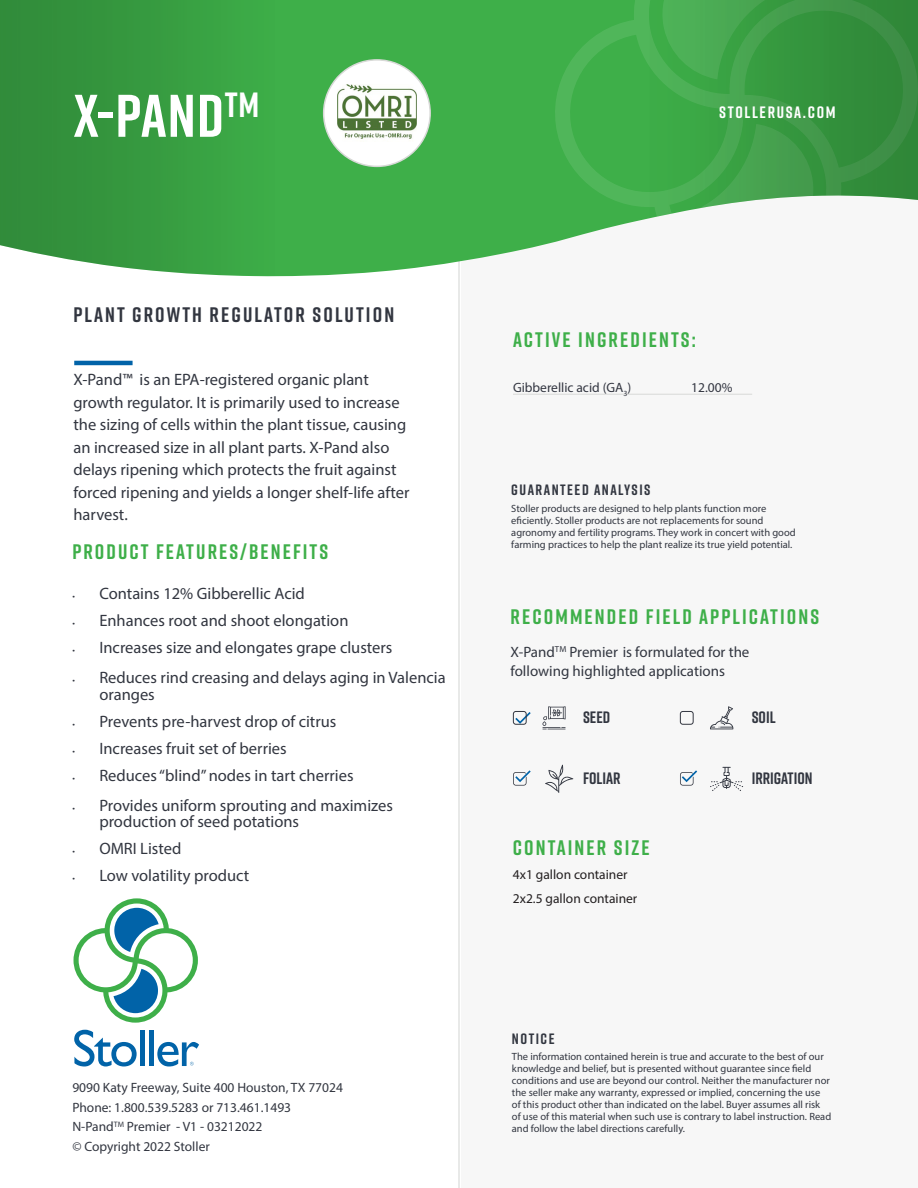
<style>
.page{position:relative;width:918px;height:1188px;background:#fff}
.page>*{position:absolute;margin:0;border:0;box-sizing:border-box;transform-origin:0 0}
.Product_Title{font:700 60px "Rift";color:#fff}
.Header_2_-_Green{font:700 21px "Rift";letter-spacing:.1em;color:#3eaf49}
.Ingredients{font:700 21px "Rift";letter-spacing:.1em;color:#3eaf49}
.Header_1_-_Grey{font:700 21px "Rift";letter-spacing:.1em;color:#323640}
.Main_Body_Copy{font:16.5px/22.5px "Myriad Pro";color:#323640}
.Header_2_-_Blue{font:700 16.5px "Rift";color:#323640}
.t1{font:700 16.5px "Rift";letter-spacing:.1em;color:#fff}
.Benefits_Body_Copy{font:15px/19.5px "Myriad Pro";color:#323640}
.Notice{font:700 15px "Rift";letter-spacing:.1em;color:#323640}
.Footer_Contact_Info{font:13.5px "Myriad Pro";color:#323640}
.Ingredients-2{font:13.5px "Myriad Pro";color:#231f20}
.Paragraph_Style_3{font:13.5px "Myriad Pro";color:#333641}
.Notice_Copy{font:10.5px/12px "Myriad Pro";color:#323640}
.s1{font-size:9px}
</style>
<div class="page">
<div style="left:461px;top:174px;width:457px;height:1014px;background:#f7f7f7"></div>
<hr style="left:458px;top:252px;width:2px;height:936px;background:#d8d9d7">
<div style="left:217px;top:0;width:332px;height:277px;background:#3eaf49"></div>
<svg style="left:549px;top:0;width:92px;height:244px;background:#4ab455"></svg>
<img style="left:0;top:0;width:280px;height:275px">
<img style="left:639px;top:0;width:279px;height:220px">
<svg style="left:515px;top:712px;width:16px;height:11px"></svg>
<hr style="left:74px;top:361px;width:59px;height:4px;background:#0163a8">
<hr style="left:513px;top:394px;width:239px;height:1px;background:#d8d9d7">
<svg style="left:710px;top:767px;width:33px;height:24px"></svg>
<svg style="left:680px;top:770px;width:17px;height:16px"></svg>
<svg style="left:542px;top:706px;width:24px;height:24px"></svg>
<svg style="left:545px;top:765px;width:28px;height:28px"></svg>
<svg style="left:513px;top:770px;width:18px;height:16px"></svg>
<div style="left:513px;top:711px;width:14px;height:14px;border:1px solid #323640;border-radius:3px"></div>
<svg style="left:710px;top:706px;width:23px;height:23px"></svg>
<div style="left:680px;top:711px;width:14px;height:14px;border:1px solid #323640;border-radius:3px"></div>
<div style="left:324px;top:60px;width:106px;height:106px;background:#fff;border-radius:50%"></div>
<div style="left:323px;top:59px;width:108px;height:108px;border:2px solid #d8d9d7;border-radius:50%"></div>
<img style="left:338px;top:85px;width:78px;height:54px">
<svg style="left:74px;top:1030px;width:63px;height:37px"></svg>
<hr style="left:140px;top:1030px;width:4px;height:36px;background:#0163a8">
<div style="left:149px;top:1030px;width:5px;height:36px;background:#0163a8"></div>
<svg style="left:157px;top:1042px;width:42px;height:24px"></svg>
<svg style="left:74px;top:898px;width:124px;height:125px"></svg>
<p class="Product_Title" style="left:74px;top:73px;width:187px">X-PAND<sup>TM</sup></p>
<p class="t1" style="left:719px;top:100px;width:118px">STOLLERUSA.COM</p>
<p class="Header_1_-_Grey" style="left:74px;top:300px;width:322px">PLANT GROWTH REGULATOR SOLUTION</p>
<p class="Main_Body_Copy" style="left:74px;top:368px;width:337px">X-Pand™ is an EPA-registered organic plant growth regulator. It is primarily used to increase the sizing of cells within the plant tissue, causing an increased size in all plant parts. X-Pand also delays ripening which protects the fruit against forced ripening and yields a longer shelf-life after harvest.</p>
<p class="Header_2_-_Green" style="left:72px;top:536px;width:257px">PRODUCT FEATURES/BENEFITS</p>
<p class="Main_Body_Copy" style="left:72px;top:582px;width:234px"><span class="s1">•</span> Contains 12% Gibberellic Acid</p>
<p class="Main_Body_Copy" style="left:72px;top:609px;width:278px"><span class="s1">•</span> Enhances root and shoot elongation</p>
<p class="Main_Body_Copy" style="left:72px;top:636px;width:322px"><span class="s1">•</span> Increases size and elongates grape clusters</p>
<p class="Main_Body_Copy" style="left:99px;top:669px;width:348px;line-height:16.5px;text-indent:-27px"><span class="s1">•</span> Reduces rind creasing and delays aging in Valencia oranges</p>
<p class="Main_Body_Copy" style="left:72px;top:709px;width:266px"><span class="s1">•</span> Prevents pre-harvest drop of citrus</p>
<p class="Main_Body_Copy" style="left:72px;top:736px;width:216px"><span class="s1">•</span> Increases fruit set of berries</p>
<p class="Main_Body_Copy" style="left:72px;top:763px;width:283px"><span class="s1">•</span> Reduces “blind” nodes in tart cherries</p>
<p class="Main_Body_Copy" style="left:99px;top:796px;width:295px;line-height:16.5px;text-indent:-27px"><span class="s1">•</span> Provides uniform sprouting and maximizes production of seed potations</p>
<p class="Main_Body_Copy" style="left:72px;top:837px;width:111px"><span class="s1">•</span> OMRI Listed</p>
<p class="Main_Body_Copy" style="left:72px;top:864px;width:178px"><span class="s1">•</span> Low volatility product</p>
<p class="Footer_Contact_Info" style="left:72px;top:1080px;width:272px">9090 Katy Freeway, Suite 400 Houston, TX 77024</p>
<p class="Footer_Contact_Info" style="left:72px;top:1099px;width:220px">Phone: 1.800.539.5283 or 713.461.1493</p>
<p class="Footer_Contact_Info" style="left:72px;top:1119px;width:192px">N-Pand<sup>TM</sup> Premier - V1 - 03212022</p>
<p class="Footer_Contact_Info" style="left:72px;top:1138px;width:139px">© Copyright 2022 Stoller</p>
<p class="Ingredients" style="left:513px;top:324px;width:184px">ACTIVE INGREDIENTS:</p>
<p class="Paragraph_Style_3" style="left:513px;top:379px;width:120px">Gibberellic acid (GA<sub>3</sub>)</p>
<p class="Paragraph_Style_3" style="left:691px;top:379px;width:43px">12.00%</p>
<p class="Notice" style="left:511px;top:479px;width:141px">GUARANTEED ANALYSIS</p>
<p class="Notice_Copy" style="left:511px;top:502px;width:286px">Stoller products are designed to help plants function more eficiently. Stoller products are not replacements for sound agronomy and fertility programs. They work in concert with good farming practices to help the plant realize its true yield potential.</p>
<p class="Header_2_-_Green" style="left:511px;top:602px;width:310px">RECOMMENDED FIELD APPLICATIONS</p>
<p class="Benefits_Body_Copy" style="left:511px;top:642px;width:240px">X-Pand<sup>TM</sup> Premier is formulated for the following highlighted applications</p>
<p class="Header_2_-_Blue" style="left:583px;top:706px;width:29px">SEED</p>
<p class="Header_2_-_Blue" style="left:583px;top:766px;width:39px">FOLIAR</p>
<p class="Ingredients" style="left:513px;top:832px;width:138px">CONTAINER SIZE</p>
<p class="Ingredients-2" style="left:513px;top:866px;width:116px">4x1 gallon container</p>
<p class="Ingredients-2" style="left:513px;top:890px;width:126px">2x2.5 gallon container</p>
<p class="Header_2_-_Blue" style="left:752px;top:706px;width:25px">SOIL</p>
<p class="Header_2_-_Blue" style="left:752px;top:766px;width:62px">IRRIGATION</p>
<p class="Notice" style="left:512px;top:1028px;width:44px">NOTICE</p>
<p class="Notice_Copy" style="left:512px;top:1051px;width:321px">The information contained herein is true and accurate to the best of our knowledge and belief, but is presented without guarantee since field conditions and use are beyond our control. Neither the manufacturer nor the seller make any warranty, expressed or implied, concerning the use of this product other than indicated on the label. Buyer assumes all risk of use of this material when such use is contrary to label instruction. Read and follow the label directions carefully.</p>
</div>
